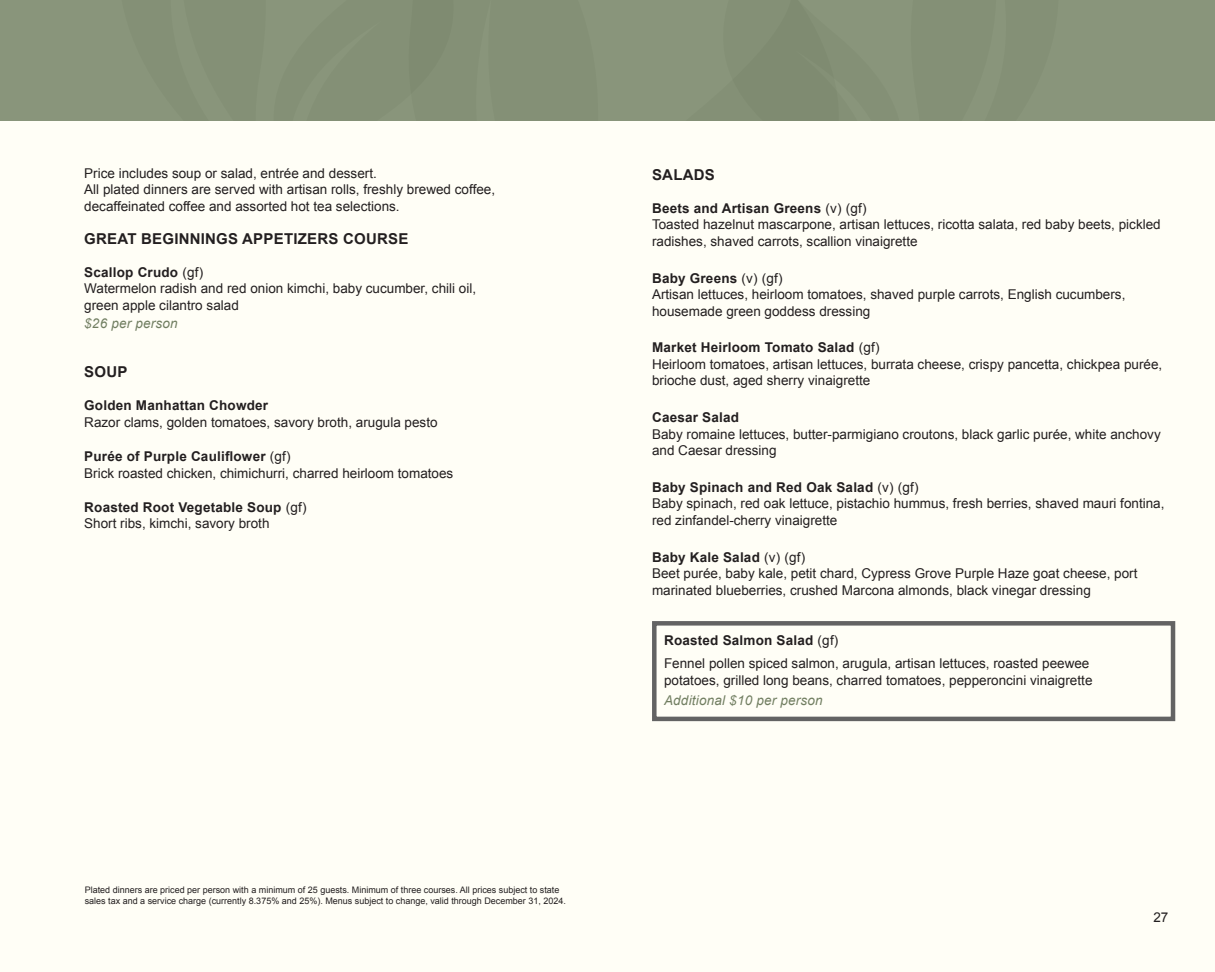
<style>
.page{position:relative;width:1215px;height:972px;background:#fffef6}
.page>*{position:absolute;margin:0;border:0;box-sizing:border-box;transform-origin:0 0}
.Description{font:700 15px "Arial";letter-spacing:.015em;color:#231f20}
.Description-2{font:13.5px/16.5px "Arial";color:#231f20}
.Description-3{font:700 13.5px "Arial";letter-spacing:.015em;color:#231f20}
.Description-4{font:italic 13.5px "Arial";letter-spacing:.015em;color:#717e61}
.Description-5{font:9px/10.8px "Arial";color:#231f20}
.s1{font-weight:400}
.s2{font-weight:700}
</style>
<div class="page">
<div style="left:0;top:0;width:1215px;height:121px;background:#89957b"></div>
<div style="left:652px;top:621px;width:523px;height:100px;border:4px solid #636363"></div>
<p class="Description-2" style="left:84px;top:165px;width:412px">Price includes soup or salad, entrée and dessert.<br>All plated dinners are served with artisan rolls, freshly brewed coffee,</p>
<p class="Description-2" style="left:84px;top:198px;width:317px">decaffeinated coffee and assorted hot tea selections.</p>
<p class="Description" style="left:84px;top:229px;width:326px">GREAT BEGINNINGS APPETIZERS COURSE</p>
<p class="Description-3" style="left:84px;top:263px;width:120px">Scallop Crudo <span class="s1">(gf)</span></p>
<p class="Description-2" style="left:84px;top:280px;width:393px">Watermelon radish and red onion kimchi, baby cucumber, chili oil, green apple cilantro salad</p>
<p class="Description-4" style="left:84px;top:314px;width:95px">$26 per person</p>
<p class="Description" style="left:84px;top:362px;width:45px">SOUP</p>
<p class="Description-3" style="left:84px;top:397px;width:185px">Golden Manhattan Chowder</p>
<p class="Description-2" style="left:84px;top:414px;width:355px">Razor clams, golden tomatoes, savory broth, arugula pesto</p>
<p class="Description-3" style="left:84px;top:447px;width:208px">Purée of Purple Cauliflower <span class="s1">(gf)</span></p>
<p class="Description-2" style="left:84px;top:465px;width:371px">Brick roasted chicken, chimichurri, charred heirloom tomatoes</p>
<p class="Description-3" style="left:84px;top:498px;width:224px">Roasted Root Vegetable Soup <span class="s1">(gf)</span></p>
<p class="Description-2" style="left:84px;top:516px;width:187px">Short ribs, kimchi, savory broth</p>
<p class="Description-5" style="left:85px;top:885px;width:483px">Plated dinners are priced per person with a minimum of 25 guests. Minimum of three courses. All prices subject to state sales tax and a service charge (currently 8.375% and 25%). Menus subject to change, valid through December 31, 2024.</p>
<p class="Description" style="left:652px;top:165px;width:64px">SALADS</p>
<p class="Description-2" style="left:652px;top:200px;width:510px"><span class="s2">Beets and Artisan Greens</span> (v) (gf)<br>Toasted hazelnut mascarpone, artisan lettuces, ricotta salata, red baby beets, pickled radishes, shaved carrots, scallion vinaigrette</p>
<p class="Description-2" style="left:652px;top:270px;width:475px"><span class="s2">Baby Greens</span> (v) (gf)<br>Artisan lettuces, heirloom tomatoes, shaved purple carrots, English cucumbers, housemade green goddess dressing</p>
<p class="Description-3" style="left:652px;top:339px;width:229px">Market Heirloom Tomato Salad <span class="s1">(gf)</span></p>
<p class="Description-2" style="left:652px;top:356px;width:512px">Heirloom tomatoes, artisan lettuces, burrata cheese, crispy pancetta, chickpea purée, brioche dust, aged sherry vinaigrette</p>
<p class="Description-3" style="left:652px;top:408px;width:89px">Caesar Salad</p>
<p class="Description-2" style="left:652px;top:426px;width:510px">Baby romaine lettuces, butter-parmigiano croutons, black garlic purée, white anchovy and Caesar dressing</p>
<p class="Description-2" style="left:652px;top:479px;width:514px"><span class="s2">Baby Spinach and Red Oak Salad</span> (v) (gf)<br>Baby spinach, red oak lettuce, pistachio hummus, fresh berries, shaved mauri fontina, red zinfandel-cherry vinaigrette</p>
<p class="Description-3" style="left:652px;top:548px;width:155px">Baby Kale Salad <span class="s1">(v) (gf)</span></p>
<p class="Description-2" style="left:652px;top:565px;width:487px">Beet purée, baby kale, petit chard, Cypress Grove Purple Haze goat cheese, port marinated blueberries, crushed Marcona almonds, black vinegar dressing</p>
<p class="Description-3" style="left:664px;top:631px;width:176px">Roasted Salmon Salad <span class="s1">(gf)</span></p>
<p class="Description-2" style="left:664px;top:655px;width:430px">Fennel pollen spiced salmon, arugula, artisan lettuces, roasted peewee potatoes, grilled long beans, charred tomatoes, pepperoncini vinaigrette</p>
<p class="Description-4" style="left:664px;top:691px;width:160px">Additional $10 per person</p>
<p class="Description-2" style="left:1153px;top:910px;width:17px">27</p>
</div>
